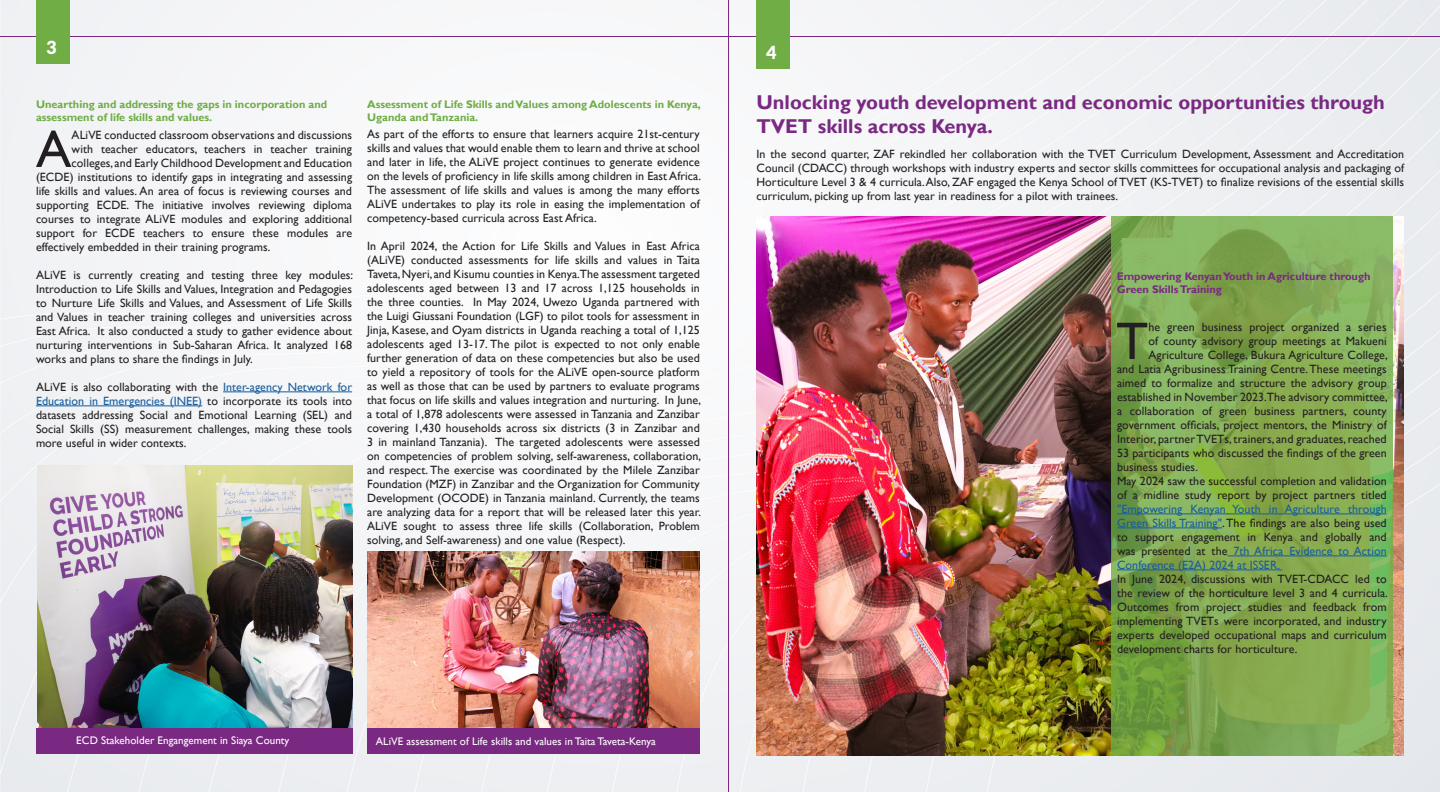
<style>
.page{position:relative;width:1440px;height:792px;background:#fff}
.page>*{position:absolute;margin:0;border:0;box-sizing:border-box;transform-origin:0 0}
.t1{font:53px "Gill Sans";color:#231f20}
.t2{font:700 20px/24px "Gill Sans";color:#7a2982}
.t3{font:900 18px "Lato";color:#fff}
.t4{font:12px/14px "Gill Sans";letter-spacing:.005em;color:#231f20;text-align:justify}
.t5{font:700 11px/13.2px "Gill Sans";color:#70ad45}
.t6{font:11px "Gill Sans";letter-spacing:.005em;color:#fff}
.t7{font:700 11px/13.2px "Gill Sans";color:#7a2982}
.s1{color:#175d9e}
</style>
<div class="page">
<img style="left:0;top:0;width:1440px;height:792px">
<hr style="left:0;top:36px;width:1440px;height:1px;background:#7a2982">
<hr style="left:223px;top:392px;width:129px;height:1px;background:#175d9e">
<hr style="left:36px;top:406px;width:166px;height:1px;background:#175d9e">
<img style="left:37px;top:465px;width:315px;height:263px">
<div style="left:36px;top:728px;width:316px;height:26px;background:#7a2982"></div>
<div style="left:367px;top:728px;width:333px;height:26px;background:#7a2982"></div>
<img style="left:367px;top:552px;width:333px;height:176px">
<div style="left:36px;top:0;width:34px;height:64px;background:#70ad45"></div>
<div style="left:756px;top:0;width:34px;height:69px;background:#70ad45"></div>
<hr style="left:728px;top:0;width:1px;height:792px;background:#7a2982">
<img style="left:756px;top:216px;width:648px;height:540px">
<svg style="left:1111px;top:216px;width:281px;height:540px;background:#81aa52"></svg>
<hr style="left:1117px;top:514px;width:270px;height:1px;background:#175d9e">
<hr style="left:1117px;top:528px;width:105px;height:1px;background:#175d9e">
<hr style="left:1228px;top:556px;width:159px;height:1px;background:#175d9e">
<hr style="left:1117px;top:570px;width:165px;height:1px;background:#175d9e">
<p class="t3" style="left:46px;top:37px;width:12px">3</p>
<p class="t3" style="left:766px;top:42px;width:12px">4</p>
<p class="t2" style="left:756px;top:91px;width:630px">Unlocking youth development and economic opportunities through<br>TVET skills across Kenya.</p>
<p class="t4" style="left:756px;top:147px;width:649px">In the second quarter, ZAF rekindled her collaboration with the TVET Curriculum Development, Assessment and Accreditation Council (CDACC) through workshops with industry experts and sector skills committees for occupational analysis and packaging of Horticulture Level 3 &amp; 4 curricula. Also, ZAF engaged the Kenya School of TVET (KS-TVET) to finalize revisions of the essential skills curriculum, picking up from last year in readiness for a pilot with trainees.</p>
<p class="t5" style="left:36px;top:98px;width:293px">Unearthing and addressing the gaps in incorporation and assessment of life skills and values.</p>
<p class="t1" style="left:36px;top:118px;width:37px">A</p>
<p class="t4" style="left:72px;top:128px;width:282px">ALiVE conducted classroom observations and discussions</p>
<p class="t5" style="left:367px;top:98px;width:335px">Assessment of Life Skills and Values among Adolescents in Kenya,<br>Uganda and Tanzania.</p>
<p class="t4" style="left:367px;top:128px;width:335px">As part of the efforts to ensure that learners acquire 21st-century skills and values that would enable them to learn and thrive at school and later in life, the ALiVE project continues to generate evidence on the levels of proficiency in life skills among children in East Africa.<br>The assessment of life skills and values is among the many efforts ALiVE undertakes to play its role in easing the implementation of competency-based curricula across East Africa.</p>
<p class="t4" style="left:367px;top:240px;width:335px">In April 2024, the Action for Life Skills and Values in East Africa (ALiVE) conducted assessments for life skills and values in Taita Taveta, Nyeri, and Kisumu counties in Kenya.The assessment targeted adolescents aged between 13 and 17 across 1,125 households in the three counties. In May 2024, Uwezo Uganda partnered with the Luigi Giussani Foundation (LGF) to pilot tools for assessment in Jinja, Kasese, and Oyam districts in Uganda reaching a total of 1,125 adolescents aged 13-17. The pilot is expected to not only enable further generation of data on these competencies but also be used to yield a repository of tools for the ALiVE open-source platform as well as those that can be used by partners to evaluate programs that focus on life skills and values integration and nurturing. In June, a total of 1,878 adolescents were assessed in Tanzania and Zanzibar covering 1,430 households across six districts (3 in Zanzibar and 3 in mainland Tanzania). The targeted adolescents were assessed on competencies of problem solving, self-awareness, collaboration, and respect. The exercise was coordinated by the Milele Zanzibar Foundation (MZF) in Zanzibar and the Organization for Community Development (OCODE) in Tanzania mainland. Currently, the teams are analyzing data for a report that will be released later this year.<br>ALiVE sought to assess three life skills (Collaboration, Problem solving, and Self-awareness) and one value (Respect).</p>
<p class="t4" style="left:72px;top:142px;width:282px">with teacher educators, teachers in teacher training</p>
<p class="t4" style="left:72px;top:156px;width:282px">colleges, and Early Childhood Development and Education</p>
<p class="t4" style="left:36px;top:170px;width:318px">(ECDE) institutions to identify gaps in integrating and assessing</p>
<p class="t4" style="left:36px;top:184px;width:318px">life skills and values. An area of focus is reviewing courses and</p>
<p class="t4" style="left:36px;top:198px;width:318px">supporting ECDE. The initiative involves reviewing diploma</p>
<p class="t4" style="left:36px;top:212px;width:318px">courses to integrate ALiVE modules and exploring additional</p>
<p class="t4" style="left:36px;top:226px;width:318px">support for ECDE teachers to ensure these modules are</p>
<p class="t4" style="left:36px;top:240px;width:236px">effectively embedded in their training programs.</p>
<p class="t4" style="left:36px;top:268px;width:319px">ALiVE is currently creating and testing three key modules:<br>Introduction to Life Skills and Values, Integration and Pedagogies to Nurture Life Skills and Values, and Assessment of Life Skills and Values in teacher training colleges and universities across East Africa. It also conducted a study to gather evidence about nurturing interventions in Sub-Saharan Africa. It analyzed 168 works and plans to share the findings in July.</p>
<p class="t4" style="left:36px;top:380px;width:318px">ALiVE is also collaborating with the <span class="s1">Inter-agency Network for Education in Emergencies (INEE)</span> to incorporate its tools into datasets addressing Social and Emotional Learning (SEL) and Social Skills (SS) measurement challenges, making these tools more useful in wider contexts.</p>
<p class="t7" style="left:1117px;top:270px;width:255px">Empowering Kenyan Youth in Agriculture through<br>Green Skills Training</p>
<p class="t1" style="left:1116px;top:310px;width:34px">T</p>
<p class="t4" style="left:1148px;top:320px;width:240px">he green business project organized a series</p>
<p class="t4" style="left:1148px;top:334px;width:240px">of county advisory group meetings at Makueni</p>
<p class="t4" style="left:1148px;top:348px;width:241px">Agriculture College, Bukura Agriculture College,</p>
<p class="t4" style="left:1117px;top:362px;width:271px">and Latia Agribusiness Training Centre. These meetings</p>
<p class="t4" style="left:1117px;top:376px;width:271px">aimed to formalize and structure the advisory group</p>
<p class="t4" style="left:1117px;top:390px;width:272px">established in November 2023.The advisory committee,</p>
<p class="t4" style="left:1117px;top:404px;width:271px">a collaboration of green business partners, county</p>
<p class="t4" style="left:1117px;top:418px;width:271px">government officials, project mentors, the Ministry of</p>
<p class="t4" style="left:1117px;top:432px;width:271px">Interior, partner TVETs, trainers, and graduates, reached</p>
<p class="t4" style="left:1117px;top:446px;width:271px">53 participants who discussed the findings of the green</p>
<p class="t4" style="left:1117px;top:460px;width:82px">business studies.</p>
<p class="t4" style="left:1117px;top:474px;width:271px">May 2024 saw the successful completion and validation of a midline study report by project partners titled <span class="s1">"Empowering Kenyan Youth in Agriculture through Green Skills Training"</span>. The findings are also being used to support engagement in Kenya and globally and was presented at the <span class="s1">7th Africa Evidence to Action Conference (E2A) 2024 at ISSER.</span></p>
<p class="t4" style="left:1117px;top:572px;width:272px">In June 2024, discussions with TVET-CDACC led to the review of the horticulture level 3 and 4 curricula.<br>Outcomes from project studies and feedback from implementing TVETs were incorporated, and industry experts developed occupational maps and curriculum development charts for horticulture.</p>
<p class="t6" style="left:76px;top:734px;width:215px">ECD Stakeholder Engangement in Siaya County</p>
<p class="t6" style="left:376px;top:735px;width:282px">ALiVE assessment of Life skills and values in Taita Taveta-Kenya</p>
</div>
